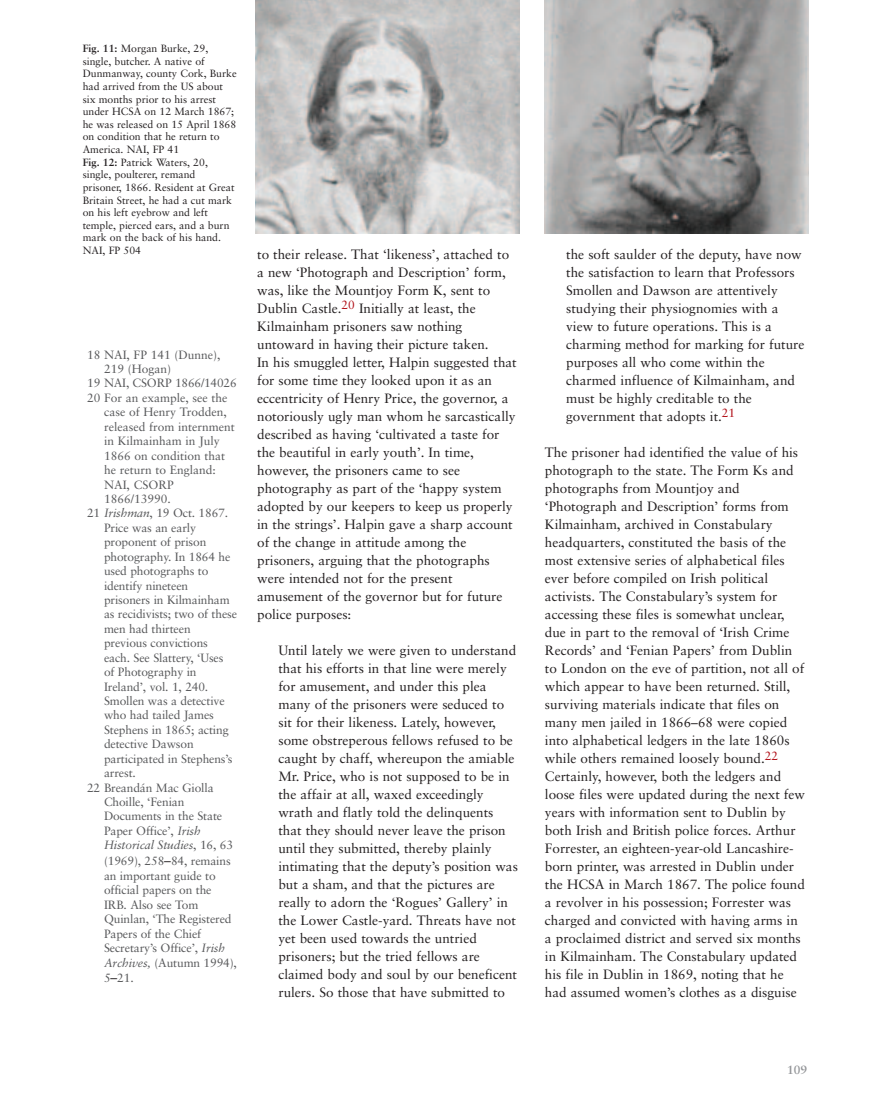
<style>
.page{position:relative;width:893px;height:1106px;background:#fff}
.page>*{position:absolute;margin:0;border:0;box-sizing:border-box;transform-origin:0 0}
.t1{font:13.5px/18px "Sabon";color:#231f20}
.t2{font:12px/14.5px "Sabon";letter-spacing:-.01em;color:#57585a}
.t3{font:italic 12px "Sabon";letter-spacing:-.01em;color:#57585a}
.t4{font:700 12px "Sabon";color:#939598}
.t5{font:10.5px/12.6px "Sabon";color:#231f20}
.s1{font-weight:700}
.s2{font-style:italic}
.s3{font-style:normal}
.s4{font-size:13.5px;color:#231f20}
</style>
<div class="page">
<img style="left:545px;top:0;width:263px;height:233px">
<img style="left:256px;top:0;width:263px;height:233px">
<p class="t5" style="left:83px;top:43px;width:155px"><span class="s1">Fig. 11:</span> Morgan Burke, 29, single, butcher. A native of<br>Dunmanway, county Cork, Burke had arrived from the US about six months prior to his arrest under HCSA on 12 March 1867; he was released on 15 April 1868 on condition that he return to<br>America. NAI, FP 41<br><span class="s1">Fig. 12:</span> Patrick Waters, 20, single, poulterer, remand prisoner, 1866. Resident at Great<br>Britain Street, he had a cut mark on his left eyebrow and left temple, pierced ears, and a burn mark on the back of his hand.<br>NAI, FP 504</p>
<p class="t2" style="left:87px;top:348px;width:135px">18 NAI, FP 141 (Dunne),</p>
<p class="t2" style="left:104px;top:362px;width:69px">219 (Hogan)</p>
<p class="t2" style="left:87px;top:377px;width:151px">19 NAI, CSORP 1866/14026</p>
<p class="t2" style="left:87px;top:391px;width:142px">20 For an example, see the</p>
<p class="t2" style="left:104px;top:406px;width:124px">case of Henry Trodden,</p>
<p class="t2" style="left:104px;top:420px;width:132px">released from internment</p>
<p class="t2" style="left:104px;top:435px;width:117px">in Kilmainham in July</p>
<p class="t2" style="left:104px;top:449px;width:123px">1866 on condition that</p>
<p class="t2" style="left:104px;top:463px;width:113px">he return to England:</p>
<p class="t2" style="left:104px;top:478px;width:71px">NAI, CSORP</p>
<p class="t2" style="left:104px;top:492px;width:68px">1866/13990.</p>
<p class="t2" style="left:87px;top:507px;width:143px">21 <span class="s2">Irishman</span>, 19 Oct. 1867.</p>
<p class="t2" style="left:104px;top:521px;width:94px">Price was an early</p>
<p class="t2" style="left:104px;top:536px;width:104px">proponent of prison</p>
<p class="t2" style="left:104px;top:550px;width:128px">photography. In 1864 he</p>
<p class="t2" style="left:104px;top:564px;width:106px">used photographs to</p>
<p class="t2" style="left:104px;top:579px;width:86px">identify nineteen</p>
<p class="t2" style="left:104px;top:593px;width:127px">prisoners in Kilmainham</p>
<p class="t2" style="left:104px;top:608px;width:135px">as recidivists; two of these</p>
<p class="t2" style="left:104px;top:622px;width:88px">men had thirteen</p>
<p class="t2" style="left:104px;top:637px;width:105px">previous convictions</p>
<p class="t2" style="left:104px;top:651px;width:121px">each. See Slattery, ‘Uses</p>
<p class="t2" style="left:104px;top:665px;width:94px">of Photography in</p>
<p class="t2" style="left:104px;top:680px;width:106px">Ireland’, vol. 1, 240.</p>
<p class="t2" style="left:104px;top:694px;width:122px">Smollen was a detective</p>
<p class="t2" style="left:104px;top:709px;width:111px">who had tailed James</p>
<p class="t2" style="left:104px;top:723px;width:126px">Stephens in 1865; acting</p>
<p class="t2" style="left:104px;top:738px;width:91px">detective Dawson</p>
<p class="t2" style="left:104px;top:752px;width:130px">participated in Stephens’s</p>
<p class="t2" style="left:104px;top:766px;width:33px">arrest.</p>
<p class="t2" style="left:87px;top:781px;width:128px">22 Breandán Mac Giolla</p>
<p class="t2" style="left:104px;top:795px;width:82px">Choille, ‘Fenian</p>
<p class="t2" style="left:104px;top:810px;width:120px">Documents in the State</p>
<p class="t2" style="left:104px;top:824px;width:98px">Paper Office’, <span class="s2">Irish</span></p>
<p class="t3" style="left:104px;top:840px;width:130px">Historical Studies<span class="s3">, 16, 63</span></p>
<p class="t2" style="left:104px;top:854px;width:134px">(1969), 258<span class="s4">–</span>84, remains an important guide to official papers on the<br>IRB. Also see Tom<br>Quinlan, ‘The Registered<br>Papers of the Chief<br>Secretary’s Office’, <span class="s2">Irish<br>Archives,</span> (Autumn 1994),</p>
<p class="t2" style="left:104px;top:971px;width:31px">5<span class="s4">–</span>21.</p>
<p class="t1" style="left:257px;top:246px;width:261px">to their release. That ‘likeness’, attached to a new ‘Photograph and Description’ form, was, like the Mountjoy Form K, sent to Dublin Castle.<sup>20</sup> Initially at least, the Kilmainham prisoners saw nothing untoward in having their picture taken.<br>In his smuggled letter, Halpin suggested that for some time they looked upon it as an eccentricity of Henry Price, the governor, a notoriously ugly man whom he sarcastically described as having ‘cultivated a taste for the beautiful in early youth’. In time, however, the prisoners came to see photography as part of the ‘happy system adopted by our keepers to keep us properly in the strings’. Halpin gave a sharp account of the change in attitude among the prisoners, arguing that the photographs were intended not for the present amusement of the governor but for future police purposes:</p>
<p class="t1" style="left:278px;top:642px;width:241px">Until lately we were given to understand that his efforts in that line were merely for amusement, and under this plea many of the prisoners were seduced to sit for their likeness. Lately, however, some obstreperous fellows refused to be caught by chaff, whereupon the amiable Mr. Price, who is not supposed to be in the affair at all, waxed exceedingly wrath and flatly told the delinquents that they should never leave the prison until they submitted, thereby plainly intimating that the deputy’s position was but a sham, and that the pictures are really to adorn the ‘Rogues’ Gallery’ in the Lower Castle-yard. Threats have not yet been used towards the untried prisoners; but the tried fellows are claimed body and soul by our beneficent rulers. So those that have submitted to</p>
<p class="t1" style="left:566px;top:246px;width:240px">the soft saulder of the deputy, have now the satisfaction to learn that Professors Smollen and Dawson are attentively studying their physiognomies with a view to future operations. This is a charming method for marking for future purposes all who come within the charmed influence of Kilmainham, and must be highly creditable to the government that adopts it.<sup>21</sup></p>
<p class="t1" style="left:545px;top:444px;width:261px">The prisoner had identified the value of his photograph to the state. The Form Ks and photographs from Mountjoy and ‘Photograph and Description’ forms from Kilmainham, archived in Constabulary headquarters, constituted the basis of the most extensive series of alphabetical files ever before compiled on Irish political activists. The Constabulary’s system for accessing these files is somewhat unclear, due in part to the removal of ‘Irish Crime Records’ and ‘Fenian Papers’ from Dublin to London on the eve of partition, not all of which appear to have been returned. Still, surviving materials indicate that files on many men jailed in 1866–68 were copied into alphabetical ledgers in the late 1860s while others remained loosely bound.<sup>22<br></sup>Certainly, however, both the ledgers and loose files were updated during the next few years with information sent to Dublin by both Irish and British police forces. Arthur Forrester, an eighteen-year-old Lancashire&shy;born printer, was arrested in Dublin under the HCSA in March 1867. The police found a revolver in his possession; Forrester was charged and convicted with having arms in a proclaimed district and served six months in Kilmainham. The Constabulary updated his file in Dublin in 1869, noting that he had assumed women’s clothes as a disguise</p>
<p class="t4" style="left:787px;top:1064px;width:22px">109</p>
</div>
